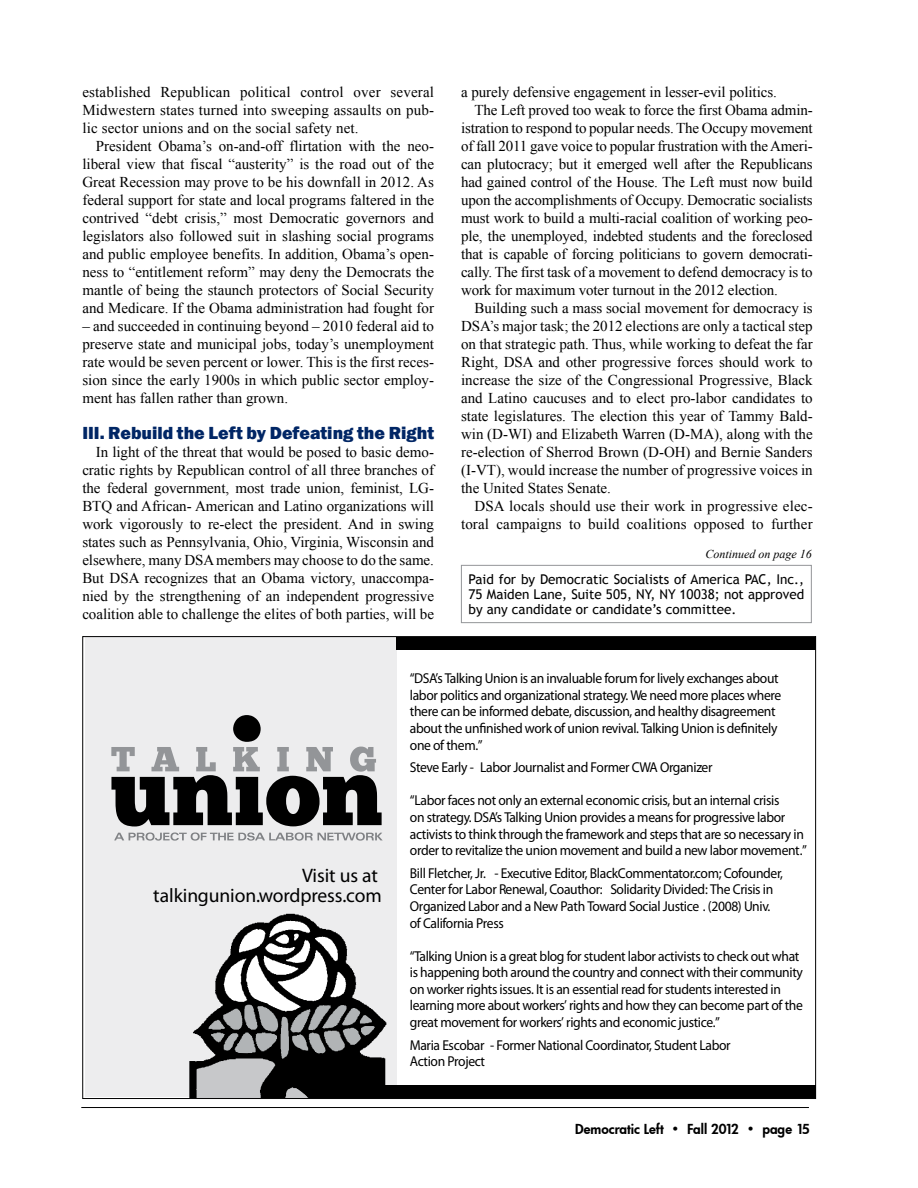
<style>
.page{position:relative;width:918px;height:1188px;background:#fff}
.page>*{position:absolute;margin:0;border:0;box-sizing:border-box;transform-origin:0 0}
.t1{font:700 19.65px/19.6px "Neutra Text TF";letter-spacing:-.005em;color:#000;text-align:right}
.t2{font:800 18px "Franklin Gothic";color:#012665}
.t3{font:15px/18px "Times New Roman";color:#000;text-align:justify}
.t4{font:14.25px/16.6px "Neutra Text";letter-spacing:-.025em;color:#000;scale:.95 1}
.t5{font:13.5px/15px "Trebuchet MS";color:#000;text-align:justify}
.t6{font:13.5px "Futura Hv";color:#000}
.t7{font:italic 12px "Times New Roman";color:#000}
.s1{font-weight:600}
.s2{font-style:italic}
</style>
<div class="page">
<hr style="left:81px;top:1107px;width:728px;height:1px;background:#000">
<div style="left:85px;top:637px;width:311px;height:460px;background:#ededee"></div>
<img style="left:189px;top:913px;width:200px;height:184px">
<svg style="left:111px;top:715px;width:271px;height:111px"></svg>
<svg style="left:114px;top:832px;width:269px;height:9px"></svg>
<div style="left:396px;top:637px;width:420px;height:12px;background:#000"></div>
<div style="left:383px;top:1086px;width:433px;height:12px;background:#000"></div>
<div style="left:461px;top:565px;width:351px;height:58px;border:1px solid #939598"></div>
<p class="t3" style="left:82px;top:83px;width:353px">established Republican political control over several Midwestern states turned into sweeping assaults on pub&shy;lic sector unions and on the social safety net.</p>
<p class="t3" style="left:82px;top:137px;width:353px;text-indent:14px">President Obama’s on-and-off flirtation with the neo&shy;liberal view that fiscal “austerity” is the road out of the Great Recession may prove to be his downfall in 2012. As federal support for state and local programs faltered in the contrived “debt crisis,” most Democratic governors and legislators also followed suit in slashing social programs and public employee benefits. In addition, Obama’s open&shy;ness to “entitlement reform” may deny the Democrats the mantle of being the staunch protectors of Social Security and Medicare. If the Obama administration had fought for</p>
<p class="t3" style="left:82px;top:317px;width:353px">– and succeeded in continuing beyond – 2010 federal aid to preserve state and municipal jobs, today’s unemployment rate would be seven percent or lower. This is the first reces&shy;sion since the early 1900s in which public sector employ&shy;ment has fallen rather than grown.</p>
<p class="t2" style="left:82px;top:421px;width:353px">III. Rebuild the Left by Defeating the Right</p>
<p class="t3" style="left:82px;top:443px;width:353px;text-indent:13px">In light of the threat that would be posed to basic demo&shy;cratic rights by Republican control of all three branches of the federal government, most trade union, feminist, LG-BTQ and African- American and Latino organizations will work vigorously to re-elect the president. And in swing states such as Pennsylvania, Ohio, Virginia, Wisconsin and elsewhere, many DSA members may choose to do the same.<br>But DSA recognizes that an Obama victory, unaccompa&shy;nied by the strengthening of an independent progressive coalition able to challenge the elites of both parties, will be</p>
<p class="t3" style="left:461px;top:83px;width:318px">a purely defensive engagement in lesser-evil politics.</p>
<p class="t3" style="left:475px;top:101px;width:340px">The Left proved too weak to force the first Obama admin-</p>
<p class="t3" style="left:461px;top:119px;width:353px">istration to respond to popular needs. The Occupy movement</p>
<p class="t3" style="left:461px;top:137px;width:353px">of fall 2011 gave voice to popular frustration with the Ameri-</p>
<p class="t3" style="left:461px;top:155px;width:353px">can plutocracy; but it emerged well after the Republicans</p>
<p class="t3" style="left:461px;top:173px;width:353px">had gained control of the House. The Left must now build</p>
<p class="t3" style="left:461px;top:191px;width:353px">upon the accomplishments of Occupy. Democratic socialists</p>
<p class="t3" style="left:461px;top:209px;width:353px">must work to build a multi-racial coalition of working peo-</p>
<p class="t3" style="left:461px;top:227px;width:353px">ple, the unemployed, indebted students and the foreclosed</p>
<p class="t3" style="left:461px;top:245px;width:353px">that is capable of forcing politicians to govern democrati-</p>
<p class="t3" style="left:461px;top:263px;width:353px">cally. The first task of a movement to defend democracy is to</p>
<p class="t3" style="left:461px;top:281px;width:318px">work for maximum voter turnout in the 2012 election.</p>
<p class="t3" style="left:475px;top:299px;width:340px">Building such a mass social movement for democracy is</p>
<p class="t3" style="left:461px;top:317px;width:353px">DSA’s major task; the 2012 elections are only a tactical step</p>
<p class="t3" style="left:461px;top:335px;width:353px">on that strategic path. Thus, while working to defeat the far</p>
<p class="t3" style="left:461px;top:353px;width:353px">Right, DSA and other progressive forces should work to</p>
<p class="t3" style="left:461px;top:371px;width:353px">increase the size of the Congressional Progressive, Black</p>
<p class="t3" style="left:461px;top:389px;width:353px">and Latino caucuses and to elect pro-labor candidates to</p>
<p class="t3" style="left:461px;top:407px;width:353px">state legislatures. The election this year of Tammy Bald-</p>
<p class="t3" style="left:461px;top:425px;width:353px">win (D-WI) and Elizabeth Warren (D-MA), along with the</p>
<p class="t3" style="left:461px;top:443px;width:353px">re-election of Sherrod Brown (D-OH) and Bernie Sanders</p>
<p class="t3" style="left:461px;top:461px;width:353px">(I-VT), would increase the number of progressive voices in</p>
<p class="t3" style="left:461px;top:479px;width:151px">the United States Senate.</p>
<p class="t3" style="left:475px;top:497px;width:340px">DSA locals should use their work in progressive elec-</p>
<p class="t3" style="left:461px;top:515px;width:353px">toral campaigns to build coalitions opposed to further</p>
<p class="t7" style="left:705px;top:546px;width:108px">Continued on page 16</p>
<p class="t5" style="left:469px;top:572px;width:337px">Paid for by Democratic Socialists of America PAC, Inc., 75 Maiden Lane, Suite 505, NY, NY 10038; not approved by any candidate or candidate’s committee.</p>
<h1 class="t1" style="left:153px;top:865px;width:230px">Visit us at talkingunion.wordpress.com</h1>
<p class="t4" style="left:410px;top:670px;width:393px">“DSA’s Talking Union is an invaluable forum for lively exchanges about labor politics and organizational strategy. We need more places where there can be informed debate, discussion, and healthy disagreement about the unfinished work of union revival. Talking Union is definitely one of them.”</p>
<p class="t4" style="left:410px;top:759px;width:320px"><span class="s1">Steve Early -</span> Labor Journalist and Former CWA Organizer</p>
<p class="t4" style="left:410px;top:792px;width:420px">“Labor faces not only an external economic crisis, but an internal crisis<br>on strategy. DSA’s Talking Union provides a means for progressive labor activists to think through the framework and steps that are so necessary in order to revitalize the union movement and build a new labor movement.”</p>
<p class="t4" style="left:410px;top:864px;width:394px"><span class="s1">Bill Fletcher, Jr.</span> - Executive Editor, BlackCommentator.com; Cofounder, Center for Labor Renewal, Coauthor: <span class="s2">Solidarity Divided: The Crisis in Organized Labor and a New Path Toward Social Justice</span> . (2008) Univ. of California Press</p>
<p class="t4" style="left:410px;top:947px;width:415px">“Talking Union is a great blog for student labor activists to check out what is happening both around the country and connect with their community on worker rights issues. It is an essential read for students interested in learning more about workers’ rights and how they can become part of the great movement for workers’ rights and economic justice.”</p>
<p class="t4" style="left:410px;top:1036px;width:339px"><span class="s1">Maria Escobar</span> - Former National Coordinator, Student Labor<br>Action Project</p>
<p class="t6" style="left:575px;top:1120px;width:236px">Democratic Left • Fall 2012 • page 15</p>
</div>
